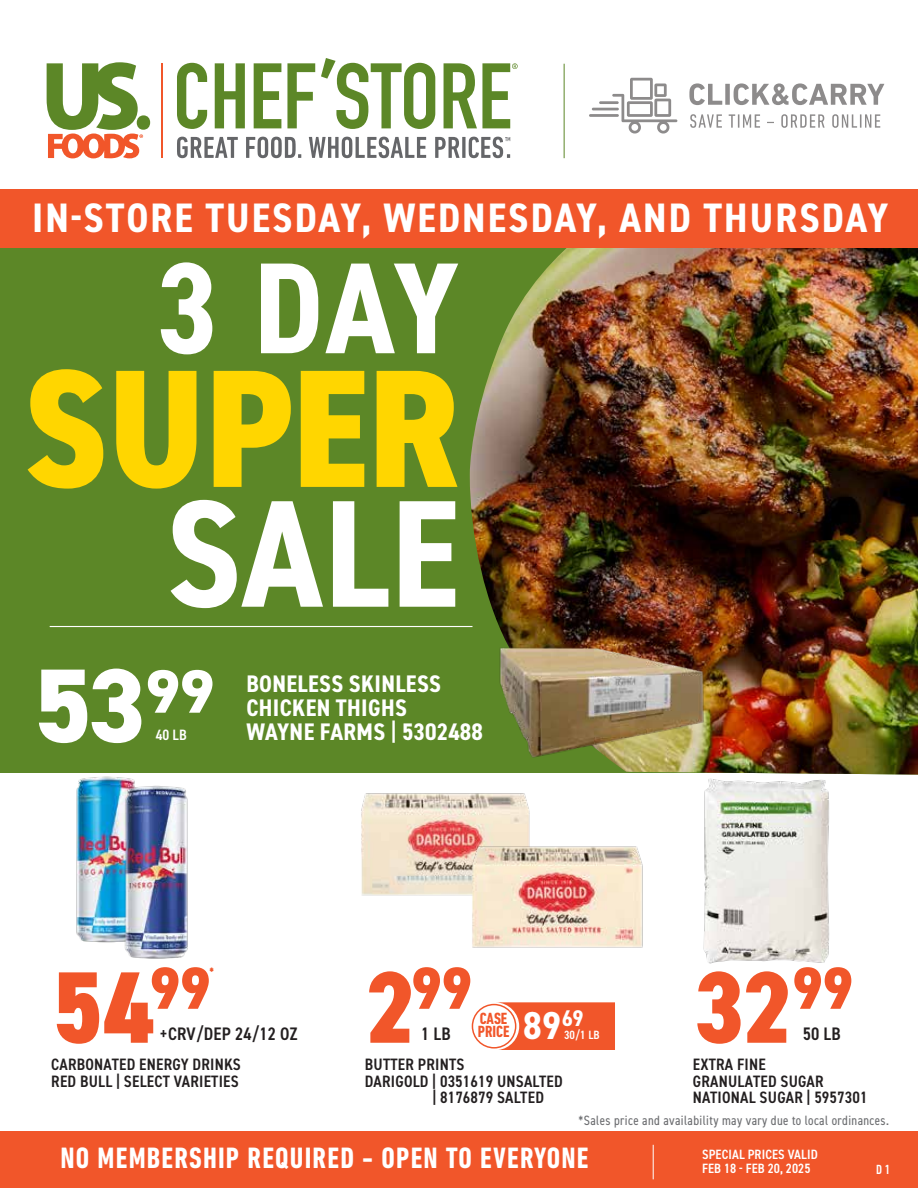
<style>
.page{position:relative;width:918px;height:1188px;background:#fff}
.page>*{position:absolute;margin:0;border:0;box-sizing:border-box;transform-origin:0 0}
.t1{font:800 condensed 168.15px "DIN2014";color:#ffd600}
.t2{font:700 condensed 152.85px "DIN2014";color:#fff}
.t3{font:700 condensed 129.9px "DIN2014";color:#fff}
.t4{font:800 105px "DIN2014";color:#fff}
.t5{font:800 condensed 102px "DIN2014";color:#f1562a}
.t6{font:800 61.2px "DIN2014";color:#fff}
.t7{font:800 condensed 59.4px "DIN2014";color:#f1562a}
.t8{font:700 condensed 41.25px "DIN2014";letter-spacing:.05em;color:#fff}
.t9{font:700 condensed 39px "DIN2014";color:#fff}
.t10{font:700 condensed 30px "DIN Next LT Pro";letter-spacing:.04em;color:#fff}
.t11{font:700 condensed 24px/24px "DIN2014";letter-spacing:.015em;color:#fff}
.t12{font:600 condensed 18.15px "DIN2014";letter-spacing:.015em;color:#231f20}
.t13{font:600 condensed 16.5px/16.5px "DIN2014";letter-spacing:.015em;color:#231f20}
.t14{font:700 condensed 16.5px/13.2px "DIN Next LT Pro";color:#f1562a}
.t15{font:600 condensed 15px "DIN2014";color:#fff}
.t16{font:condensed 13.5px "DIN2014";letter-spacing:.03em;color:#6d6e71}
.t17{font:600 condensed 13.5px/13.5px "DIN2014";letter-spacing:.01em;color:#fff}
.t18{font:500 condensed 13.5px "DIN Next LT Pro";color:#fff}
.t19{font:800 condensed 12.3px "DIN2014";color:#f1562a}
.t20{font:600 condensed 12px "DIN2014";color:#fff}
.s1{font-weight:600}
.s2{font-size:102px}
</style>
<div class="page">
<div style="left:0;top:242px;width:738px;height:530px;background:#5c8727"></div>
<div style="left:0;top:1132px;width:918px;height:56px;background:#f1562a"></div>
<img style="left:470px;top:247px;width:448px;height:528px">
<img style="left:470px;top:247px;width:171px;height:525px">
<div style="left:0;top:189px;width:918px;height:58px;background:#f1562a"></div>
<hr style="left:653px;top:1145px;width:1px;height:34px;background:#fff">
<hr style="left:564px;top:64px;width:1px;height:94px;background:#5c8727">
<svg style="left:689px;top:83px;width:33px;height:22px"></svg>
<div style="left:725px;top:84px;width:5px;height:21px;background:#8d8b8b"></div>
<svg style="left:734px;top:83px;width:150px;height:22px"></svg>
<svg style="left:690px;top:114px;width:32px;height:14px"></svg>
<svg style="left:729px;top:114px;width:31px;height:14px"></svg>
<svg style="left:781px;top:114px;width:44px;height:14px"></svg>
<svg style="left:832px;top:114px;width:48px;height:14px"></svg>
<hr style="left:599px;top:101px;width:20px;height:3px;background:#231f20">
<hr style="left:592px;top:108px;width:27px;height:2px;background:#231f20">
<hr style="left:589px;top:114px;width:30px;height:3px;background:#231f20">
<svg style="left:612px;top:78px;width:65px;height:56px"></svg>
<img style="left:490px;top:642px;width:219px;height:118px">
<svg style="left:177px;top:63px;width:30px;height:66px"></svg>
<svg style="left:215px;top:63px;width:30px;height:65px"></svg>
<svg style="left:254px;top:63px;width:27px;height:65px"></svg>
<svg style="left:287px;top:63px;width:28px;height:65px"></svg>
<svg style="left:321px;top:58px;width:114px;height:71px"></svg>
<svg style="left:444px;top:63px;width:74px;height:65px"></svg>
<hr style="left:161px;top:63px;width:2px;height:95px;background:#f1562a">
<div style="left:137px;top:115px;width:13px;height:15px;background:#5c8727;border-radius:50%"></div>
<svg style="left:47px;top:62px;width:96px;height:96px"></svg>
<svg style="left:177px;top:137px;width:61px;height:21px"></svg>
<svg style="left:246px;top:137px;width:55px;height:21px"></svg>
<svg style="left:309px;top:137px;width:117px;height:21px"></svg>
<svg style="left:435px;top:137px;width:25px;height:21px"></svg>
<svg style="left:462px;top:137px;width:4px;height:21px"></svg>
<svg style="left:469px;top:137px;width:41px;height:21px"></svg>
<img style="left:361px;top:793px;width:169px;height:103px">
<img style="left:58px;top:772px;width:94px;height:171px">
<img style="left:107px;top:781px;width:81px;height:178px">
<img style="left:469px;top:841px;width:174px;height:107px">
<img style="left:703px;top:778px;width:127px;height:186px">
<div style="left:496px;top:1002px;width:119px;height:48px;background:#f1562a"></div>
<div style="left:472px;top:1005px;width:44px;height:43px;background:#fff;border-radius:50%"></div>
<div style="left:472px;top:1004px;width:44px;height:45px;border:1px solid #f1562a;border-radius:50%"></div>
<hr style="left:50px;top:626px;width:423px;height:1px;background:#fff">
<h3 class="t8" style="left:32px;top:190px;width:858px">IN-STORE TUESDAY, WEDNESDAY, AND THURSDAY</h3>
<h3 class="t3" style="left:156px;top:222px;width:304px">3 DAY</h3>
<h1 class="t1" style="left:23px;top:317px;width:438px">SUPER</h1>
<h2 class="t2" style="left:166px;top:452px;width:294px">SALE</h2>
<h3 class="t4" style="left:34px;top:636px;width:115px">53</h3>
<h3 class="t6" style="left:146px;top:651px;width:70px">99</h3>
<p class="t15" style="left:156px;top:724px;width:33px">40 LB</p>
<h3 class="t11" style="left:246px;top:671px;width:196px">BONELESS SKINLESS<br>CHICKEN THIGHS</h3>
<h3 class="t11" style="left:246px;top:719px;width:238px">WAYNE FARMS <span class="s1">|</span> 5302488</h3>
<h3 class="t7" style="left:150px;top:949px;width:62px">99</h3>
<p class="t19" style="left:210px;top:963px;width:6px">*</p>
<h3 class="t5" style="left:694px;top:940px;width:161px">32<sup>99</sup></h3>
<h3 class="t7" style="left:365px;top:949px;width:108px"><span class="s2">2</span>99</h3>
<p class="t13" style="left:365px;top:1056px;width:101px">BUTTER PRINTS</p>
<p class="t13" style="left:365px;top:1072px;width:199px">DARIGOLD | 0351619 UNSALTED</p>
<p class="t13" style="left:432px;top:1089px;width:113px">| 8176879 SALTED</p>
<h3 class="t5" style="left:52px;top:940px;width:103px">54</h3>
<h3 class="t9" style="left:523px;top:1000px;width:62px">89<sup>69</sup></h3>
<p class="t14" style="left:478px;top:1011px;width:33px">CASE<br>PRICE</p>
<p class="t12" style="left:160px;top:1022px;width:139px">+CRV/DEP 24/12 OZ</p>
<p class="t12" style="left:421px;top:1022px;width:31px">1 LB</p>
<p class="t12" style="left:803px;top:1022px;width:39px">50 LB</p>
<p class="t20" style="left:564px;top:1027px;width:37px">30/1 LB</p>
<p class="t13" style="left:51px;top:1056px;width:191px">CARBONATED ENERGY DRINKS<br>RED BULL | SELECT VARIETIES</p>
<p class="t13" style="left:693px;top:1056px;width:176px">EXTRA FINE<br>GRANULATED SUGAR<br>NATIONAL SUGAR | 5957301</p>
<p class="t16" style="left:579px;top:1111px;width:312px">*Sales price and availability may vary due to local ordinances.</p>
<h3 class="t10" style="left:60px;top:1141px;width:530px">NO MEMBERSHIP REQUIRED - OPEN TO EVERYONE</h3>
<p class="t17" style="left:702px;top:1147px;width:117px">SPECIAL PRICES VALID<br>FEB 18 - FEB 20, 2025</p>
<p class="t18" style="left:876px;top:1162px;width:15px">D 1</p>
</div>
